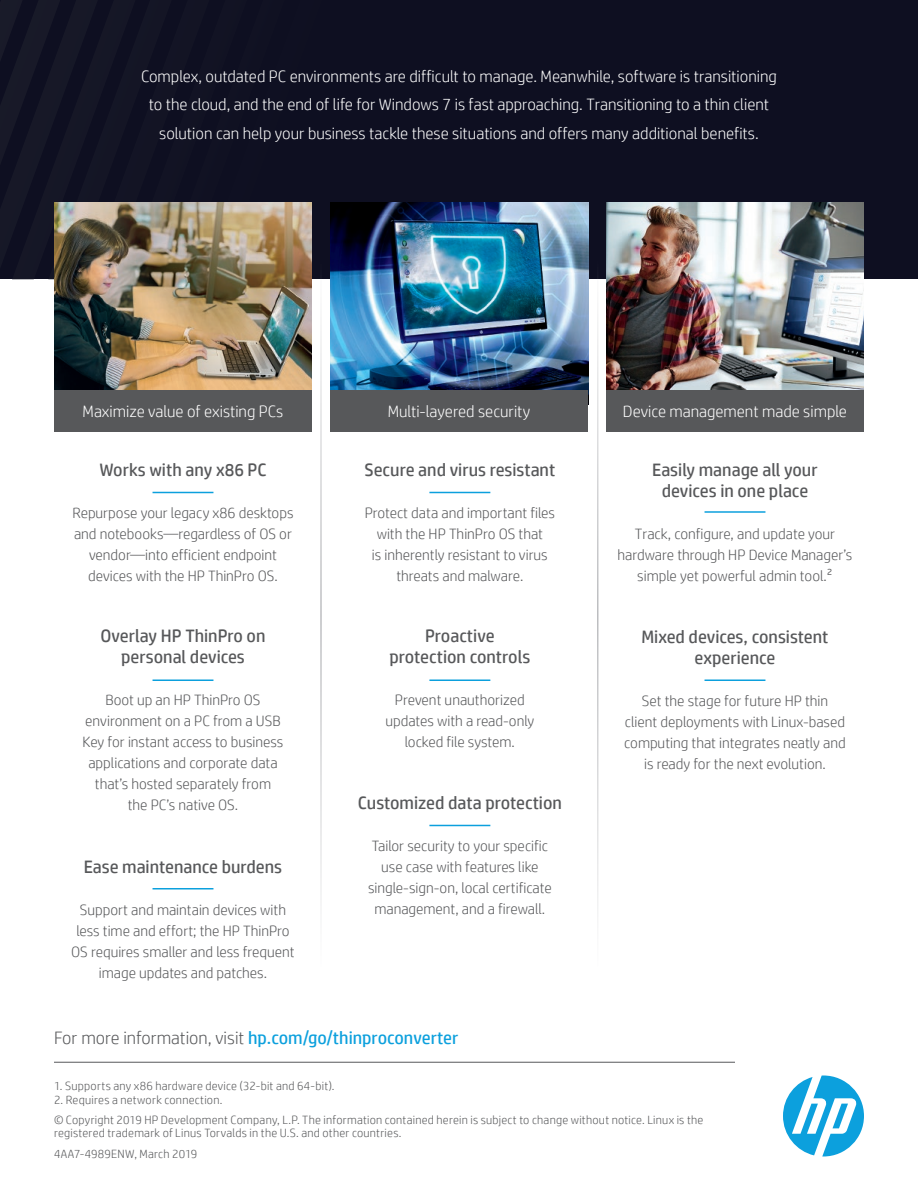
<style>
.page{position:relative;width:918px;height:1188px;background:#fff}
.page>*{position:absolute;margin:0;border:0;box-sizing:border-box;transform-origin:0 0}
.t1{font:18px/21px "HP Simplified";color:#57585a;text-align:center}
.t2{font:18px "HP Simplified";color:#0ca0dd}
.t3{font:300 16.5px/28.5px "HP Simplified";color:#fff;text-align:center}
.t4{font:300 15px/21px "HP Simplified";color:#57585a;text-align:center}
.t5{font:300 12px/20.2px "HP Simplified";letter-spacing:.02em;color:#57585a}
.s1{font-weight:300;color:#57585a}
</style>
<div class="page">
<div style="left:0;top:0;width:918px;height:279px;background:#0e0f21"></div>
<svg style="left:0;top:0;width:54px;height:280px"></svg>
<img style="left:54px;top:202px;width:258px;height:188px">
<div style="left:54px;top:390px;width:258px;height:42px;background:#57585a"></div>
<hr style="left:54px;top:1062px;width:681px;height:1px;background:#57585a">
<svg style="left:783px;top:1076px;width:81px;height:80px"></svg>
<img style="left:330px;top:202px;width:258px;height:188px">
<img style="left:606px;top:202px;width:258px;height:188px">
<hr style="left:153px;top:492px;width:60px;height:1px;background:#0ca0dd">
<hr style="left:429px;top:492px;width:61px;height:1px;background:#0ca0dd">
<hr style="left:705px;top:511px;width:60px;height:2px;background:#0ca0dd">
<hr style="left:705px;top:680px;width:60px;height:1px;background:#0ca0dd">
<hr style="left:429px;top:680px;width:61px;height:1px;background:#0ca0dd">
<hr style="left:429px;top:825px;width:61px;height:1px;background:#0ca0dd">
<hr style="left:153px;top:888px;width:60px;height:2px;background:#0ca0dd">
<hr style="left:153px;top:680px;width:60px;height:1px;background:#0ca0dd">
<div style="left:330px;top:390px;width:258px;height:42px;background:#57585a"></div>
<div style="left:606px;top:390px;width:258px;height:42px;background:#57585a"></div>
<hr style="left:320px;top:258px;width:2px;height:708px;background:#bcbdc0">
<hr style="left:597px;top:258px;width:1px;height:708px;background:#bcbdc0">
<p class="t3" style="left:141px;top:61px;width:637px">Complex, outdated PC environments are difficult to manage. Meanwhile, software is transitioning to the cloud, and the end of life for Windows 7 is fast approaching. Transitioning to a thin client solution can help your business tackle these situations and offers many additional benefits.</p>
<p class="t3" style="left:83px;top:397px;width:202px">Maximize value of existing PCs</p>
<p class="t1" style="left:99px;top:459px;width:169px">Works with any x86 PC</p>
<p class="t4" style="left:72px;top:502px;width:223px">Repurpose your legacy x86 desktops and notebooks—regardless of OS or vendor—into efficient endpoint devices with the HP ThinPro OS.</p>
<p class="t1" style="left:100px;top:625px;width:167px">Overlay HP ThinPro on personal devices</p>
<p class="t4" style="left:83px;top:689px;width:202px">Boot up an HP ThinPro OS environment on a PC from a USB<br>Key for instant access to business applications and corporate data that’s hosted separately from<br>the PC’s native OS.</p>
<p class="t1" style="left:84px;top:856px;width:200px">Ease maintenance burdens</p>
<p class="t4" style="left:71px;top:899px;width:225px">Support and maintain devices with less time and effort; the HP ThinPro OS requires smaller and less frequent image updates and patches.</p>
<p class="t3" style="left:388px;top:397px;width:144px">Multi-layered security</p>
<p class="t3" style="left:623px;top:397px;width:226px">Device management made simple</p>
<p class="t1" style="left:364px;top:459px;width:192px">Secure and virus resistant</p>
<p class="t4" style="left:365px;top:502px;width:192px">Protect data and important files with the HP ThinPro OS that<br>is inherently resistant to virus threats and malware.</p>
<p class="t1" style="left:389px;top:625px;width:142px">Proactive protection controls</p>
<p class="t4" style="left:385px;top:689px;width:151px">Prevent unauthorized updates with a read-only locked file system.</p>
<p class="t1" style="left:358px;top:792px;width:206px">Customized data protection</p>
<p class="t4" style="left:368px;top:835px;width:185px">Tailor security to your specific use case with features like single-sign-on, local certificate management, and a firewall.</p>
<p class="t1" style="left:652px;top:459px;width:167px">Easily manage all your devices in one place</p>
<p class="t4" style="left:618px;top:523px;width:236px">Track, configure, and update your hardware through HP Device Manager’s simple yet powerful admin tool.2</p>
<p class="t1" style="left:641px;top:626px;width:189px">Mixed devices, consistent experience</p>
<p class="t4" style="left:624px;top:690px;width:223px">Set the stage for future HP thin client deployments with Linux-based computing that integrates neatly and is ready for the next evolution.</p>
<p class="t2" style="left:54px;top:1026px;width:406px"><span class="s1">For more information, visit</span> hp.com/go/thinproconverter</p>
<p class="t5" style="left:54px;top:1076px;width:282px">1. Supports any x86 hardware device (32-bit and 64-bit).</p>
<p class="t5" style="left:54px;top:1089px;width:651px">2. Requires a network connection.<br>© Copyright 2019 HP Development Company, L.P. The information contained herein is subject to change without notice. Linux is the</p>
<p class="t5" style="left:54px;top:1123px;width:349px">registered trademark of Linus Torvalds in the U.S. and other countries.<br>4AA7-4989ENW, March 2019</p>
</div>
